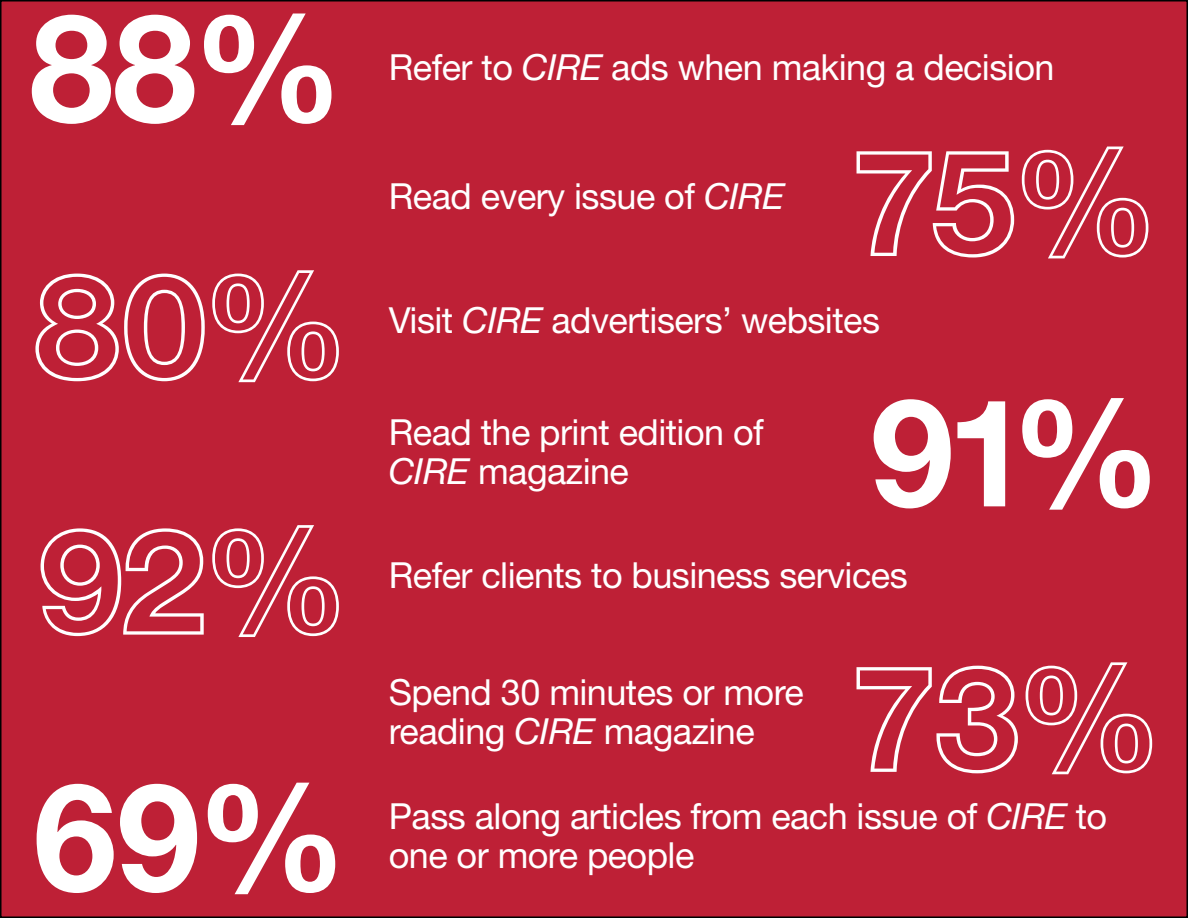
<style>
.page{position:relative;width:1188px;height:918px;background:#fff}
.page>*{position:absolute;margin:0;border:0;box-sizing:border-box;transform-origin:0 0}
.t1{font:150px "Helvetica Neue Bold Outline";letter-spacing:-.075em;color:#fff}
.t2{font:700 150px "Helvetica Neue";color:#fff}
.t3{font:36px/39px "Helvetica Neue";letter-spacing:-.015em;color:#fff}
.s1{font-style:italic}
</style>
<div class="page">
<div style="left:1px;top:1px;width:1186px;height:916px;background:#be2036"></div>
<h1 class="t2" style="left:30px;top:-24px;width:315px">88%</h1>
<h1 class="t1" style="left:30px;top:231px;width:322px">80%</h1>
<h1 class="t1" style="left:33px;top:486px;width:319px">92%</h1>
<h1 class="t2" style="left:33px;top:745px;width:315px">69%</h1>
<p class="t3" style="left:389px;top:47px;width:667px">Refer to <span class="s1">CIRE</span> ads when making a decision</p>
<p class="t3" style="left:389px;top:176px;width:397px">Read every issue of <span class="s1">CIRE</span></p>
<h1 class="t1" style="left:847px;top:107px;width:315px">75%</h1>
<p class="t3" style="left:389px;top:300px;width:493px">Visit <span class="s1">CIRE</span> advertisers’ websites</p>
<p class="t3" style="left:389px;top:412px;width:377px">Read the print edition of<br><span class="s1">CIRE</span> magazine</p>
<h1 class="t2" style="left:870px;top:360px;width:292px">91%</h1>
<p class="t3" style="left:389px;top:555px;width:520px">Refer clients to business services</p>
<p class="t3" style="left:389px;top:673px;width:417px">Spend 30 minutes or more reading <span class="s1">CIRE</span> magazine</p>
<h1 class="t1" style="left:847px;top:623px;width:319px">73%</h1>
<p class="t3" style="left:389px;top:796px;width:720px">Pass along articles from each issue of <span class="s1">CIRE</span> to one or more people</p>
</div>
